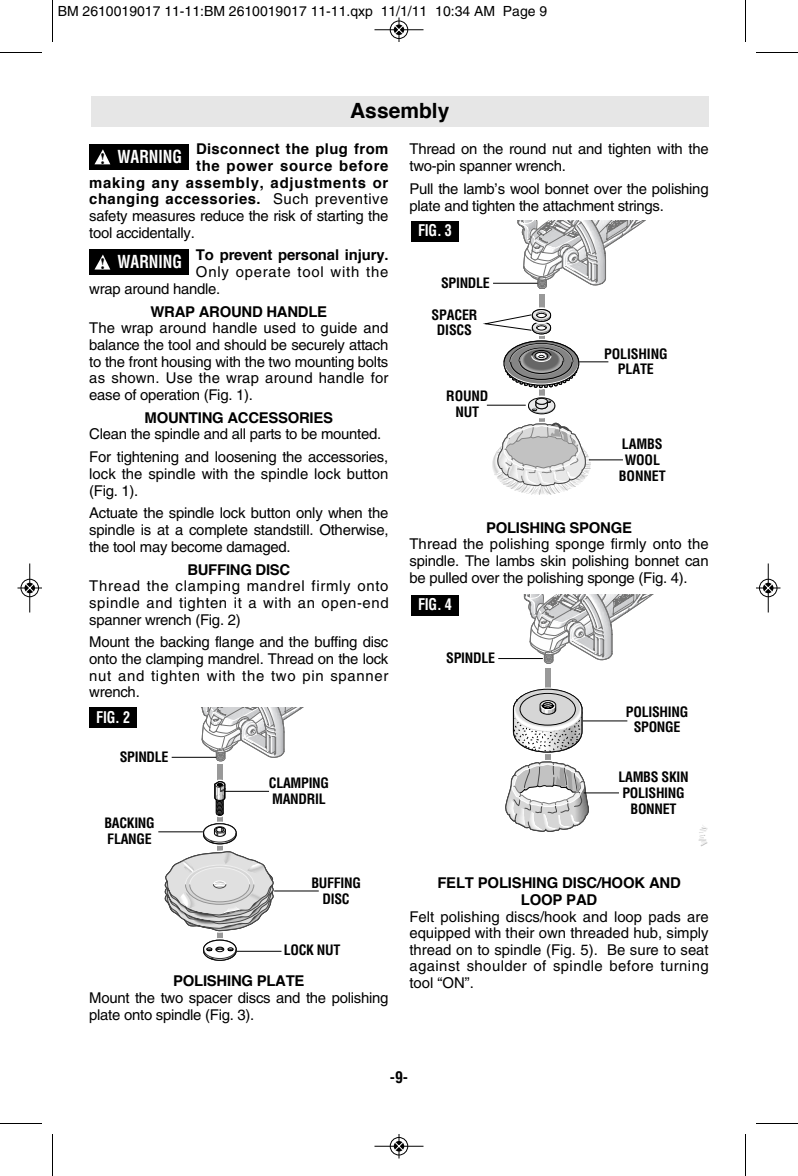
<style>
.page{position:relative;width:798px;height:1176px;background:#fff}
.page>*{position:absolute;margin:0;border:0;box-sizing:border-box;transform-origin:0 0}
.t1{font:700 21px "Helvetica";color:#000}
.t2{font:700 condensed 17.5px "Helvetica";color:#fff;scale:.9 1}
.t3{font:700 condensed 15.75px "Helvetica";letter-spacing:-.015em;color:#fff;scale:.9 1}
.t4{font:700 condensed 15.75px "Helvetica";color:#000}
.t5{font:14.88px/16.6px "Helvetica";letter-spacing:-.015em;color:#000;text-align:justify}
.t6{font:700 14.88px/16.6px "Helvetica";letter-spacing:-.01em;color:#000;text-align:center}
.t7{font:700 14.88px "Helvetica";letter-spacing:.05em;color:#000}
.t8{font:14.88px/16.6px "Helvetica";letter-spacing:.055em;color:#000}
.t9{font:700 14.88px "Helvetica";letter-spacing:.035em;color:#000}
.t10{font:700 14.88px "Helvetica";letter-spacing:.025em;color:#000}
.t11{font:700 condensed 14px/15.8px "Helvetica";letter-spacing:-.02em;color:#000;text-align:center}
.t12{font:14px "Helvetica";color:#000}
.s1{font-weight:400}
.s2{font-family:"Times";font-stretch:normal;font-size:15.75px;color:#000}
</style>
<div class="page">
<div style="left:91px;top:96px;width:618px;height:30px;background:#e6e6e6"></div>
<div style="left:89px;top:144px;width:100px;height:26px;background:#000"></div>
<svg style="left:94px;top:149px;width:16px;height:15px"></svg>
<div style="left:89px;top:249px;width:100px;height:26px;background:#000"></div>
<svg style="left:94px;top:255px;width:16px;height:15px"></svg>
<svg style="left:483px;top:220px;width:163px;height:275px"></svg>
<div style="left:411px;top:221px;width:48px;height:21px;background:#000"></div>
<hr style="left:487px;top:405px;width:39px;height:1px;background:#000">
<hr style="left:589px;top:459px;width:34px;height:1px;background:#000">
<hr style="left:493px;top:283px;width:45px;height:1px;background:#000">
<svg style="left:504px;top:594px;width:204px;height:253px"></svg>
<hr style="left:498px;top:658px;width:45px;height:1px;background:#000">
<hr style="left:583px;top:720px;width:44px;height:1px;background:#000">
<hr style="left:584px;top:792px;width:35px;height:1px;background:#000">
<div style="left:411px;top:595px;width:48px;height:21px;background:#000"></div>
<svg style="left:161px;top:707px;width:158px;height:254px"></svg>
<hr style="left:172px;top:757px;width:44px;height:1px;background:#000">
<hr style="left:224px;top:791px;width:45px;height:1px;background:#000">
<hr style="left:158px;top:831px;width:45px;height:1px;background:#000">
<hr style="left:274px;top:891px;width:45px;height:1px;background:#000">
<hr style="left:237px;top:951px;width:45px;height:1px;background:#000">
<div style="left:89px;top:707px;width:48px;height:21px;background:#000"></div>
<hr style="left:52px;top:0;width:1px;height:42px;background:#000">
<hr style="left:0;top:52px;width:42px;height:1px;background:#000">
<hr style="left:745px;top:0;width:1px;height:42px;background:#000">
<hr style="left:756px;top:52px;width:42px;height:1px;background:#000">
<hr style="left:52px;top:1134px;width:1px;height:42px;background:#000">
<hr style="left:0;top:1123px;width:42px;height:1px;background:#000">
<hr style="left:745px;top:1134px;width:1px;height:42px;background:#000">
<hr style="left:756px;top:1123px;width:42px;height:1px;background:#000">
<div style="left:390px;top:20px;width:18px;height:19px;border:1px solid #fff;border-radius:50%"></div>
<hr style="left:374px;top:29px;width:50px;height:1px;background:#000">
<div style="left:390px;top:21px;width:18px;height:18px;border:1px solid #000;border-radius:50%"></div>
<svg style="left:395px;top:18px;width:8px;height:24px"></svg>
<div style="left:390px;top:1137px;width:18px;height:19px;border:1px solid #fff;border-radius:50%"></div>
<hr style="left:374px;top:1146px;width:50px;height:1px;background:#000">
<div style="left:390px;top:1137px;width:18px;height:18px;border:1px solid #000;border-radius:50%"></div>
<svg style="left:395px;top:1134px;width:8px;height:24px"></svg>
<div style="left:20px;top:579px;width:19px;height:18px;border:1px solid #fff;border-radius:50%"></div>
<hr style="left:29px;top:564px;width:1px;height:48px;background:#000">
<div style="left:21px;top:579px;width:18px;height:18px;border:1px solid #000;border-radius:50%"></div>
<svg style="left:18px;top:584px;width:24px;height:8px"></svg>
<div style="left:759px;top:579px;width:19px;height:18px;border:1px solid #fff;border-radius:50%"></div>
<hr style="left:768px;top:564px;width:1px;height:48px;background:#000">
<div style="left:759px;top:579px;width:18px;height:18px;border:1px solid #000;border-radius:50%"></div>
<svg style="left:756px;top:584px;width:24px;height:8px"></svg>
<p class="t12" style="left:58px;top:6px;width:491px">BM 2610019017 11-11:BM 2610019017 11-11.qxp 11/1/11 10:34 AM Page 9</p>
<h1 class="t1" style="left:350px;top:102px;width:101px">Assembly</h1>
<p class="t10" style="left:196px;top:143px;width:194px">Disconnect the plug from</p>
<p class="t7" style="left:196px;top:160px;width:194px">the power source before</p>
<p class="t7" style="left:89px;top:176px;width:301px">making any assembly, adjustments or</p>
<p class="t9" style="left:89px;top:193px;width:301px">changing accessories. <span class="s1">Such preventive</span></p>
<p class="t5" style="left:89px;top:209px;width:301px">safety measures reduce the risk of starting the</p>
<p class="t5" style="left:89px;top:225px;width:107px">tool accidentally.</p>
<p class="t6" style="left:196px;top:248px;width:194px">To prevent personal injury.</p>
<p class="t8" style="left:89px;top:265px;width:301px;text-indent:107px">Only operate tool with the wrap around handle.</p>
<p class="t6" style="left:151px;top:304px;width:178px">WRAP AROUND HANDLE</p>
<p class="t5" style="left:89px;top:321px;width:301px">The wrap around handle used to guide and balance the tool and should be securely attach to the front housing with the two mounting bolts as shown. Use the wrap around handle for ease of operation (Fig. 1).</p>
<p class="t6" style="left:145px;top:410px;width:190px">MOUNTING ACCESSORIES</p>
<p class="t5" style="left:89px;top:424px;width:301px;line-height:22.9px">Clean the spindle and all parts to be mounted.<br>For tightening and loosening the accessories,</p>
<p class="t5" style="left:89px;top:467px;width:301px">lock the spindle with the spindle lock button (Fig. 1).</p>
<p class="t5" style="left:89px;top:506px;width:301px">Actuate the spindle lock button only when the spindle is at a complete standstill. Otherwise, the tool may become damaged.</p>
<p class="t6" style="left:187px;top:562px;width:104px">BUFFING DISC</p>
<p class="t5" style="left:89px;top:579px;width:301px">Thread the clamping mandrel firmly onto spindle and tighten it a with an open-end spanner wrench (Fig. 2)</p>
<p class="t5" style="left:89px;top:635px;width:301px">Mount the backing flange and the buffing disc onto the clamping mandrel. Thread on the lock nut and tighten with the two pin spanner wrench.</p>
<p class="t2" style="left:100px;top:147px;width:93px"><span class="s2">!</span> WARNING</p>
<p class="t2" style="left:100px;top:252px;width:93px"><span class="s2">!</span> WARNING</p>
<p class="t3" style="left:96px;top:708px;width:39px">FIG. 2</p>
<p class="t11" style="left:120px;top:750px;width:50px">SPINDLE</p>
<p class="t11" style="left:104px;top:816px;width:52px;text-align:left">BACKING<br>FLANGE</p>
<p class="t11" style="left:269px;top:776px;width:62px;text-align:left">CLAMPING<br>MANDRIL</p>
<p class="t11" style="left:311px;top:875px;width:51px">BUFFING<br>DISC</p>
<p class="t11" style="left:284px;top:942px;width:58px">LOCK NUT</p>
<p class="t6" style="left:173px;top:974px;width:133px">POLISHING PLATE</p>
<p class="t5" style="left:89px;top:991px;width:301px">Mount the two spacer discs and the polishing plate onto spindle (Fig. 3).</p>
<p class="t5" style="left:409px;top:142px;width:301px">Thread on the round nut and tighten with the two-pin spanner wrench.</p>
<p class="t5" style="left:409px;top:182px;width:301px">Pull the lamb’s wool bonnet over the polishing plate and tighten the attachment strings.</p>
<p class="t3" style="left:418px;top:222px;width:39px">FIG. 3</p>
<p class="t11" style="left:441px;top:275px;width:50px">SPINDLE</p>
<p class="t11" style="left:431px;top:307px;width:47px">SPACER<br>DISCS</p>
<p class="t11" style="left:446px;top:389px;width:44px">ROUND<br>NUT</p>
<p class="t11" style="left:604px;top:346px;width:65px">POLISHING<br>PLATE</p>
<p class="t11" style="left:619px;top:436px;width:48px">LAMBS<br>WOOL<br>BONNET</p>
<p class="t6" style="left:486px;top:521px;width:147px">POLISHING SPONGE</p>
<p class="t5" style="left:409px;top:537px;width:301px">Thread the polishing sponge firmly onto the spindle. The lambs skin polishing bonnet can be pulled over the polishing sponge (Fig. 4).</p>
<p class="t3" style="left:418px;top:595px;width:39px">FIG. 4</p>
<p class="t11" style="left:446px;top:651px;width:50px">SPINDLE</p>
<p class="t11" style="left:626px;top:704px;width:64px">POLISHING<br>SPONGE</p>
<p class="t11" style="left:618px;top:769px;width:72px">LAMBS SKIN<br>POLISHING<br>BONNET</p>
<p class="t6" style="left:437px;top:876px;width:245px">FELT POLISHING DISC/HOOK AND<br>LOOP PAD</p>
<p class="t5" style="left:409px;top:909px;width:301px">Felt polishing discs/hook and loop pads are equipped with their own threaded hub, simply thread on to spindle (Fig. 5). Be sure to seat against shoulder of spindle before turning tool “ON”.</p>
<p class="t4" style="left:390px;top:1068px;width:20px">-9-</p>
</div>
